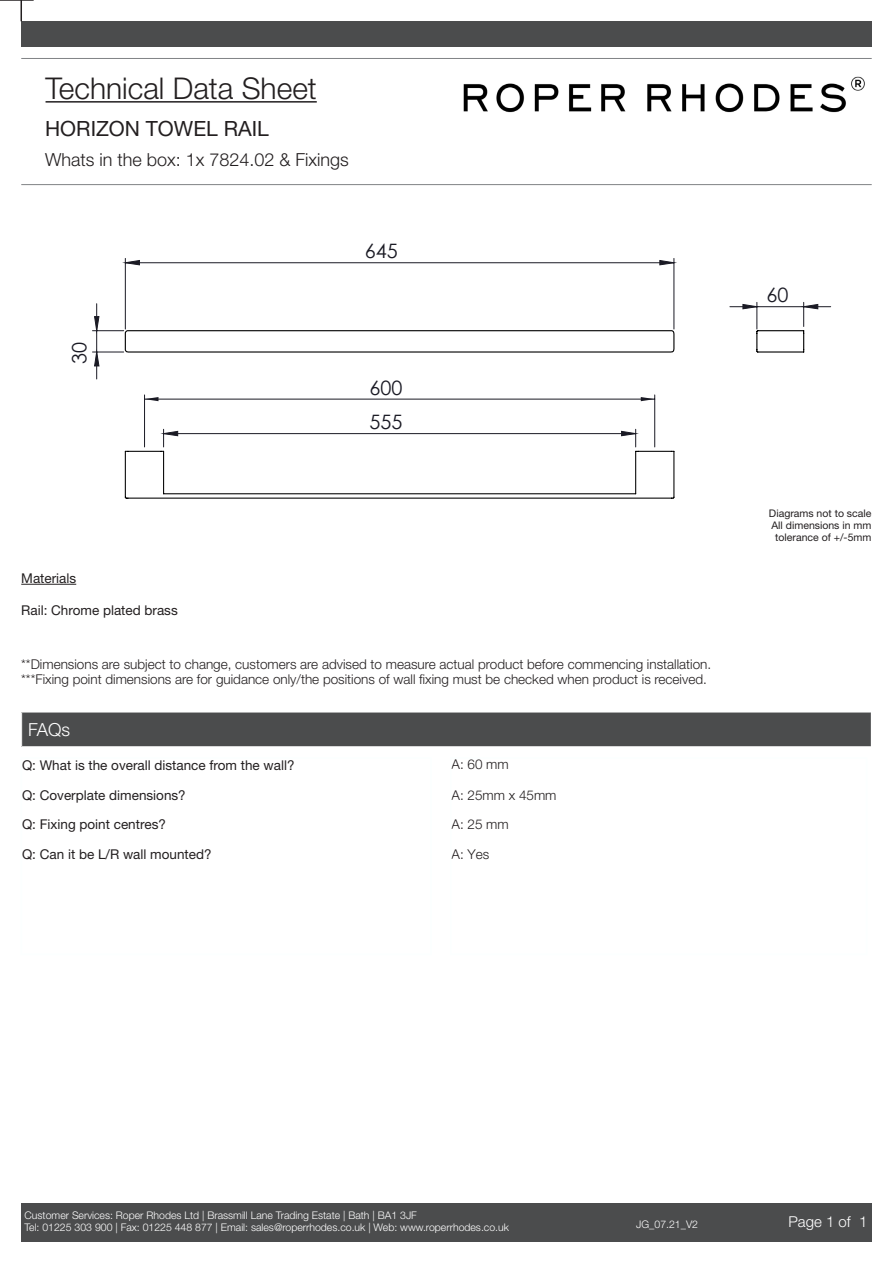
<style>
.page{position:relative;width:893px;height:1263px;background:#fff}
.page>*{position:absolute;margin:0;border:0;box-sizing:border-box;transform-origin:0 0}
.t1{font:300 30px "Helvetica Neue LT Std";color:#231f20}
.notes{font:21px "Helvetica Neue LT Std";color:#231f20}
.t2{font:19.8px "Century Gothic";color:#1a1a24}
.notes-2{font:300 18px "Helvetica Neue LT Std";color:#231f20}
.Headings_1{font:300 18px "Helvetica Neue LT Std";color:#fff}
.t3{font:300 15px "Helvetica Neue LT Std";color:#fff}
.notes-3{font:300 13.5px "Helvetica Neue LT Std";color:#231f20}
.Headings_1-2{font:13.5px/29.1px "Helvetica Neue LT Std";color:#231f20}
.Headings_1-3{font:300 13.5px/29.7px "Helvetica Neue LT Std";color:#231f20}
.t4{font:300 10.5px/12.6px "Helvetica Neue LT Std";color:#fff}
.notes-4{font:10.5px "Helvetica Neue LT Std";color:#231f20}
</style>
<div class="page">
<img style="left:463px;top:76px;width:402px;height:37px">
<div style="left:21px;top:1203px;width:851px;height:39px;background:#4b4c4d"></div>
<hr style="left:46px;top:101px;width:271px;height:2px;background:#231f20">
<hr style="left:21px;top:58px;width:851px;height:1px;background:#808285">
<hr style="left:21px;top:184px;width:851px;height:1px;background:#808285">
<div style="left:21px;top:21px;width:851px;height:26px;background:#4b4c4d"></div>
<hr style="left:0;top:0;width:34px;height:1px;background:#231f20">
<svg style="left:21px;top:1px;width:1px;height:20px"></svg>
<div style="left:22px;top:712px;width:849px;height:35px;background:#4b4c4d"></div>
<hr style="left:21px;top:746px;width:851px;height:1px;background:#fff">
<hr style="left:21px;top:712px;width:851px;height:1px;background:#fff">
<hr style="left:21px;top:584px;width:55px;height:1px;background:#231f20">
<hr style="left:673px;top:258px;width:1px;height:71px;background:#1a1a24">
<hr style="left:125px;top:258px;width:1px;height:71px;background:#1a1a24">
<hr style="left:92px;top:352px;width:32px;height:1px;background:#1a1a24">
<hr style="left:92px;top:330px;width:32px;height:1px;background:#1a1a24">
<svg style="left:125px;top:260px;width:605px;height:169px"></svg>
<svg style="left:95px;top:304px;width:4px;height:75px"></svg>
<svg style="left:124px;top:329px;width:551px;height:24px"></svg>
<svg style="left:124px;top:429px;width:551px;height:70px"></svg>
<svg style="left:730px;top:302px;width:101px;height:51px"></svg>
<h1 class="t1" style="left:46px;top:70px;width:273px">Technical Data Sheet</h1>
<p class="notes" style="left:45px;top:116px;width:225px">HORIZON TOWEL RAIL</p>
<p class="notes-2" style="left:45px;top:148px;width:305px">Whats in the box: 1x 7824.02 &amp; Fixings</p>
<h3 class="t2" style="left:365px;top:237px;width:34px">645</h3>
<h3 class="t2" style="left:66px;top:364px;width:23px;rotate:-90deg">30</h3>
<h3 class="t2" style="left:369px;top:374px;width:34px">600</h3>
<h3 class="t2" style="left:369px;top:408px;width:34px">555</h3>
<p class="Headings_1-2" style="left:21px;top:563px;width:56px">Materials</p>
<p class="Headings_1-2" style="left:21px;top:596px;width:158px">Rail: Chrome plated brass</p>
<p class="notes-3" style="left:21px;top:656px;width:691px">**Dimensions are subject to change, customers are advised to measure actual product before commencing installation.</p>
<p class="notes-3" style="left:21px;top:671px;width:687px">***Fixing point dimensions are for guidance only/the positions of wall fixing must be checked when product is received.</p>
<p class="Headings_1" style="left:28px;top:718px;width:44px">FAQs</p>
<p class="Headings_1-2" style="left:22px;top:750px;width:274px">Q: What is the overall distance from the wall?</p>
<p class="Headings_1-2" style="left:22px;top:780px;width:165px">Q: Coverplate dimensions?<br>Q: Fixing point centres?</p>
<p class="Headings_1-2" style="left:22px;top:839px;width:191px">Q: Can it be L/R wall mounted?</p>
<p class="Headings_1-3" style="left:451px;top:749px;width:59px">A: 60 mm</p>
<p class="Headings_1-3" style="left:451px;top:780px;width:107px">A: 25mm x 45mm<br>A: 25 mm<br>A: Yes</p>
<h3 class="t2" style="left:767px;top:281px;width:23px">60</h3>
<p class="notes-4" style="left:769px;top:507px;width:104px">Diagrams not to scale</p>
<p class="notes-4" style="left:771px;top:519px;width:101px">All dimensions in mm</p>
<p class="notes-4" style="left:775px;top:531px;width:98px">tolerance of +/-5mm</p>
<p class="t4" style="left:25px;top:1208px;width:486px">Customer Services: Roper Rhodes Ltd | Brassmill Lane Trading Estate | Bath | BA1 3JF<br>Tel: 01225 303 900 | Fax: 01225 448 877 | Email: sales@roperrhodes.co.uk | Web: www.roperrhodes.co.uk</p>
<p class="t3" style="left:788px;top:1212px;width:80px">Page 1 of 1</p>
<p class="t4" style="left:636px;top:1218px;width:63px">JG_07.21_V2</p>
</div>
